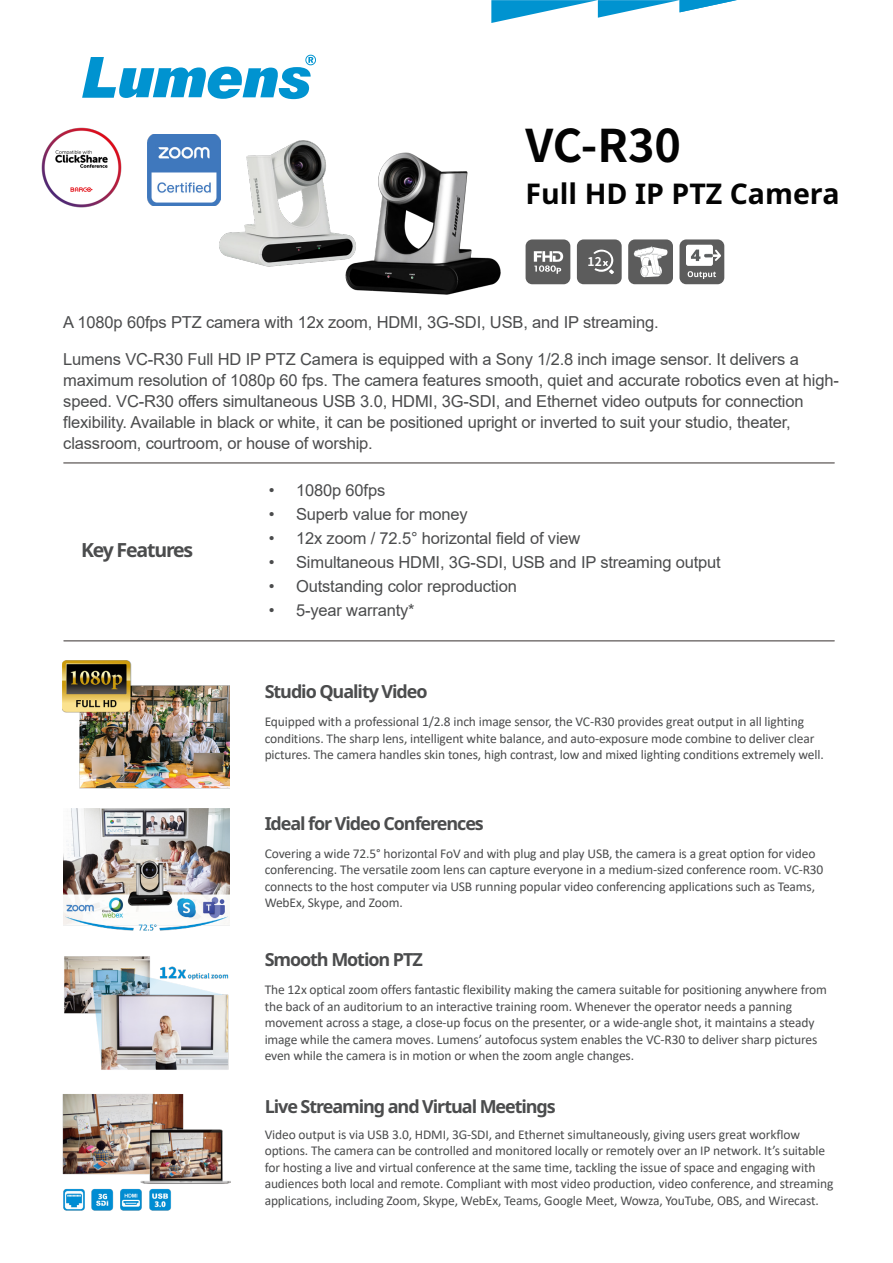
<style>
.page{position:relative;width:893px;height:1263px;background:#fff}
.page>*{position:absolute;margin:0;border:0;box-sizing:border-box;transform-origin:0 0}
.t1{font:700 45px "Noto Sans CJ Kkr";color:#030303}
.t2{font:700 28.5px "Noto Sans";color:#030303}
.t3{font:700 19.5px "Noto Sans";letter-spacing:-.06em;color:#4b4c4d}
.t4{font:700 18px "Noto Sans";letter-spacing:-.06em;color:#4b4c4d}
.t5{font:16.5px/21px "Arial";letter-spacing:-.01em;color:#4b4c4d}
.t6{font:13.5px/16.5px "Calibri";letter-spacing:-.01em;color:#4b4c4d}
.t7{font:700 12px "Noto Sans CJ Kkr";color:#fff}
</style>
<div class="page">
<svg style="left:82px;top:55px;width:234px;height:44px"></svg>
<hr style="left:64px;top:462px;width:770px;height:2px;background:#797574">
<hr style="left:64px;top:640px;width:770px;height:2px;background:#797574">
<svg style="left:491px;top:0;width:246px;height:23px"></svg>
<div style="left:577px;top:239px;width:45px;height:45px;background:#5c5c5c;border-radius:7px"></div>
<div style="left:628px;top:239px;width:45px;height:45px;background:#5c5c5c;border-radius:7px"></div>
<div style="left:679px;top:239px;width:45px;height:45px;background:#5c5c5c;border-radius:7px"></div>
<div style="left:526px;top:239px;width:44px;height:45px;background:#5c5c5c;border-radius:7px"></div>
<svg style="left:534px;top:251px;width:29px;height:23px"></svg>
<svg style="left:634px;top:246px;width:34px;height:31px"></svg>
<svg style="left:686px;top:245px;width:35px;height:34px"></svg>
<img style="left:62px;top:660px;width:168px;height:128px">
<img style="left:63px;top:809px;width:167px;height:122px">
<img style="left:64px;top:956px;width:165px;height:114px">
<img style="left:62px;top:1094px;width:169px;height:117px">
<svg style="left:593px;top:250px;width:21px;height:24px"></svg>
<img style="left:203px;top:134px;width:298px;height:161px">
<img style="left:147px;top:135px;width:74px;height:70px">
<img style="left:41px;top:127px;width:81px;height:81px">
<p class="t1" style="left:526px;top:120px;width:157px">VC-R30</p>
<p class="t2" style="left:526px;top:178px;width:315px">Full HD IP PTZ Camera</p>
<p class="t7" style="left:587px;top:255px;width:16px">12</p>
<p class="t5" style="left:63px;top:311px;width:597px">A 1080p 60fps PTZ camera with 12x zoom, HDMI, 3G-SDI, USB, and IP streaming.</p>
<p class="t5" style="left:63px;top:349px;width:777px">Lumens VC-R30 Full HD IP PTZ Camera is equipped with a Sony 1/2.8 inch image sensor. It delivers a maximum resolution of 1080p 60 fps. The camera features smooth, quiet and accurate robotics even at high&shy;speed. VC-R30 offers simultaneous USB 3.0, HDMI, 3G-SDI, and Ethernet video outputs for connection flexibility. Available in black or white, it can be positioned upright or inverted to suit your studio, theater, classroom, courtroom, or house of worship.</p>
<p class="t5" style="left:269px;top:479px;width:118px">• 1080p 60fps</p>
<p class="t5" style="left:269px;top:503px;width:200px">• Superb value for money</p>
<p class="t5" style="left:269px;top:527px;width:313px">• 12x zoom / 72.5° horizontal field of view</p>
<p class="t5" style="left:269px;top:551px;width:453px">• Simultaneous HDMI, 3G-SDI, USB and IP streaming output</p>
<p class="t5" style="left:269px;top:575px;width:249px">• Outstanding color reproduction</p>
<p class="t5" style="left:269px;top:599px;width:147px">• 5-year warranty*</p>
<p class="t3" style="left:81px;top:539px;width:114px">Key Features</p>
<p class="t4" style="left:265px;top:681px;width:164px">Studio Quality Video</p>
<p class="t6" style="left:265px;top:713px;width:561px">Equipped with a professional 1/2.8 inch image sensor, the VC-R30 provides great output in all lighting conditions. The sharp lens, intelligent white balance, and auto-exposure mode combine to deliver clear pictures. The camera handles skin tones, high contrast, low and mixed lighting conditions extremely well.</p>
<p class="t4" style="left:265px;top:813px;width:221px">Ideal for Video Conferences</p>
<p class="t6" style="left:265px;top:844px;width:560px">Covering a wide 72.5° horizontal FoV and with plug and play USB, the camera is a great option for video conferencing. The versatile zoom lens can capture everyone in a medium-sized conference room. VC-R30 connects to the host computer via USB running popular video conferencing applications such as Teams, WebEx, Skype, and Zoom.</p>
<p class="t4" style="left:265px;top:949px;width:160px">Smooth Motion PTZ</p>
<p class="t6" style="left:265px;top:981px;width:564px">The 12x optical zoom offers fantastic flexibility making the camera suitable for positioning anywhere from the back of an auditorium to an interactive training room. Whenever the operator needs a panning movement across a stage, a close-up focus on the presenter, or a wide-angle shot, it maintains a steady image while the camera moves. Lumens’ autofocus system enables the VC-R30 to deliver sharp pictures even while the camera is in motion or when the zoom angle changes.</p>
<p class="t4" style="left:265px;top:1097px;width:293px">Live Streaming and Virtual Meetings</p>
<p class="t6" style="left:265px;top:1126px;width:570px">Video output is via USB 3.0, HDMI, 3G-SDI, and Ethernet simultaneously, giving users great workflow options. The camera can be controlled and monitored locally or remotely over an IP network. It’s suitable for hosting a live and virtual conference at the same time, tackling the issue of space and engaging with audiences both local and remote. Compliant with most video production, video conference, and streaming applications, including Zoom, Skype, WebEx, Teams, Google Meet, Wowza, YouTube, OBS, and Wirecast.</p>
</div>
